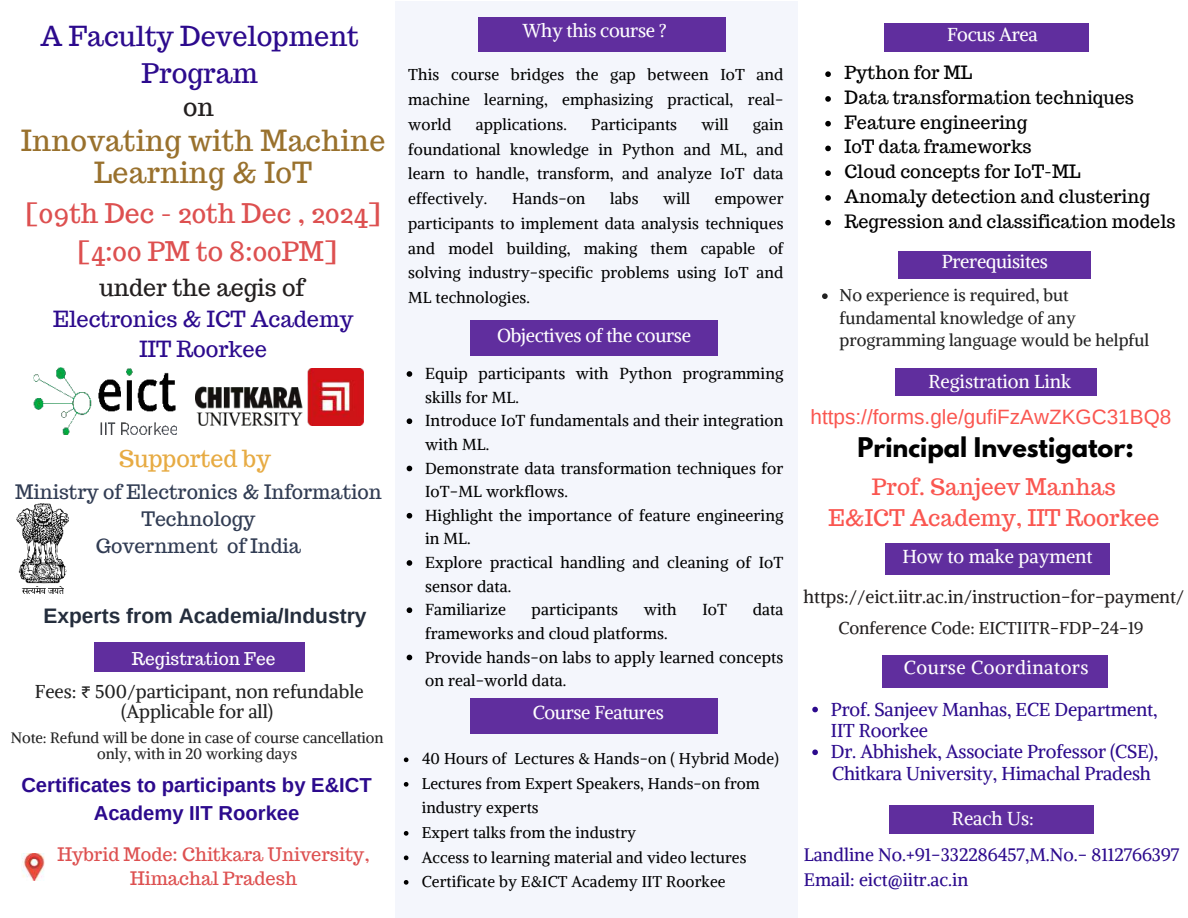
<style>
.page{position:relative;width:1188px;height:918px;background:#fff}
.page>*{position:absolute;margin:0;border:0;box-sizing:border-box;transform-origin:0 0}
.t1{font:28.5px/31.5px "Trocchi";letter-spacing:.01em;color:#99712d;text-align:center}
.t2{font:27px/37.2px "Trocchi";color:#2c0a8d;text-align:center}
.t3{font:26.55px "Trocchi";color:#dd5050}
.t4{font:24.6px "Trocchi";color:#231f1f}
.t5{font:700 24px "League Spartan";color:#000}
.t6{font:23.1px "Trocchi";color:#231f1f}
.t7{font:23.1px "Trocchi";color:#e7ab43}
.t8{font:22.5px/30.3px "Trocchi";color:#fa5650;text-align:center}
.t9{font:21.75px/30.3px "Trocchi";color:#2c0a8d;text-align:center}
.t10{font:700 21px "Arimo";color:#242d3c}
.t11{font:20.7px "Arimo";color:#fa5650}
.t12{font:700 20.25px/28.2px "Arimo";color:#2c0a8d;text-align:center}
.t13{font:19.5px/27px "Trocchi";color:#313c53;text-align:center}
.t14{font:18.6px/21.3px "Alike";letter-spacing:-.01em;color:#2c0a8d}
.t15{font:18.6px "Alike";letter-spacing:-.015em;color:#fff}
.t16{font:18.6px/19.5px "Alike";color:#222;text-align:center}
.t17{font:18.6px "Alike";letter-spacing:.03em;color:#fff}
.t18{font:18.15px/24.8px "Trocchi";color:#dd5050;text-align:center}
.t19{font:18px/24.8px "Trocchi";color:#000}
.t20{font:18px/24.8px "Alike";color:#2c0a8d}
.t21{font:18px "Alike";color:#231f1f}
.t22{font:17.25px "Trocchi";color:#fff}
.t23{font:17.1px "Alike";color:#231f1f}
.t24{font:16.95px/22.5px "Alike";color:#222}
.t25{font:15.9px/23.7px "Alike";letter-spacing:.01em;color:#000}
.t26{font:15.75px/24.8px "Alike";letter-spacing:.01em;color:#000;text-align:justify}
.t27{font:15.6px/24.5px "Alike";letter-spacing:.01em;color:#000}
.t28{font:15px/15.8px "Alike";color:#222;text-align:center}
.s1{font-family:"Noto Sans Gurmukhi"}
</style>
<div class="page">
<div style="left:395px;top:2px;width:403px;height:916px;background:#f4f6fc"></div>
<img style="left:22px;top:854px;width:23px;height:27px">
<img style="left:16px;top:503px;width:53px;height:90px">
<div style="left:885px;top:543px;width:225px;height:32px;background:#602e9e"></div>
<div style="left:470px;top:320px;width:248px;height:35px;background:#602e9e"></div>
<div style="left:478px;top:17px;width:247px;height:35px;background:#602e9e"></div>
<div style="left:898px;top:252px;width:193px;height:27px;background:#602e9e"></div>
<div style="left:895px;top:369px;width:201px;height:27px;background:#602e9e"></div>
<div style="left:94px;top:642px;width:211px;height:30px;background:#602e9e"></div>
<div style="left:889px;top:805px;width:204px;height:28px;background:#602e9e"></div>
<div style="left:882px;top:656px;width:226px;height:31px;background:#602e9e"></div>
<div style="left:884px;top:23px;width:204px;height:28px;background:#602e9e"></div>
<img style="left:195px;top:369px;width:169px;height:56px">
<img style="left:34px;top:368px;width:143px;height:66px">
<svg style="left:407px;top:371px;width:5px;height:6px"></svg>
<svg style="left:407px;top:418px;width:5px;height:6px"></svg>
<svg style="left:407px;top:466px;width:5px;height:5px"></svg>
<svg style="left:407px;top:513px;width:5px;height:6px"></svg>
<svg style="left:407px;top:560px;width:5px;height:6px"></svg>
<svg style="left:407px;top:607px;width:5px;height:6px"></svg>
<svg style="left:407px;top:655px;width:5px;height:5px"></svg>
<div style="left:470px;top:698px;width:248px;height:35px;background:#602e9e"></div>
<svg style="left:822px;top:293px;width:6px;height:6px"></svg>
<svg style="left:404px;top:757px;width:4px;height:5px"></svg>
<svg style="left:404px;top:782px;width:4px;height:5px"></svg>
<svg style="left:404px;top:831px;width:4px;height:5px"></svg>
<svg style="left:404px;top:856px;width:4px;height:4px"></svg>
<svg style="left:404px;top:880px;width:4px;height:5px"></svg>
<svg style="left:812px;top:707px;width:6px;height:5px"></svg>
<svg style="left:812px;top:749px;width:6px;height:6px"></svg>
<svg style="left:825px;top:71px;width:6px;height:6px"></svg>
<svg style="left:825px;top:96px;width:6px;height:6px"></svg>
<svg style="left:825px;top:121px;width:6px;height:5px"></svg>
<svg style="left:825px;top:146px;width:6px;height:5px"></svg>
<svg style="left:825px;top:170px;width:6px;height:6px"></svg>
<svg style="left:825px;top:195px;width:6px;height:6px"></svg>
<svg style="left:825px;top:220px;width:6px;height:5px"></svg>
<h2 class="t2" style="left:41px;top:18px;width:320px">A Faculty Development<br>Program</h2>
<h3 class="t4" style="left:183px;top:91px;width:32px">on</h3>
<h1 class="t1" style="left:21px;top:125px;width:366px">Innovating with Machine<br>Learning &amp; IoT</h1>
<h3 class="t3" style="left:26px;top:196px;width:357px">[09th Dec - 20th Dec , 2024]</h3>
<h3 class="t3" style="left:77px;top:234px;width:262px">[4:00 PM to 8:00PM]</h3>
<h3 class="t6" style="left:99px;top:272px;width:206px">under the aegis of</h3>
<h3 class="t9" style="left:53px;top:304px;width:302px">Electronics &amp; ICT Academy<br>IIT Roorkee</h3>
<h3 class="t7" style="left:119px;top:443px;width:153px">Supported by</h3>
<p class="t13" style="left:15px;top:479px;width:368px">Ministry of Electronics &amp; Information<br>Technology<br>Government of India</p>
<h3 class="t10" style="left:43px;top:601px;width:325px">Experts from Academia/Industry</h3>
<p class="t22" style="left:132px;top:647px;width:145px">Registration Fee</p>
<p class="t16" style="left:35px;top:682px;width:330px">Fees: <span class="s1">₹</span> 500/participant, non refundable (Applicable for all)</p>
<p class="t28" style="left:11px;top:730px;width:374px">Note: Refund will be done in case of course cancellation only, with in 20 working days</p>
<p class="t12" style="left:21px;top:771px;width:352px">Certificates to participants by E&amp;ICT<br>Academy IIT Roorkee</p>
<p class="t18" style="left:57px;top:842px;width:314px">Hybrid Mode: Chitkara University,<br>Himachal Pradesh</p>
<p class="t15" style="left:523px;top:18px;width:146px">Why this course ?</p>
<p class="t26" style="left:408px;top:62px;width:377px">This course bridges the gap between IoT and machine learning, emphasizing practical, real&shy;world</p>
<p class="t26" style="left:476px;top:112px;width:92px">applications.</p>
<p class="t26" style="left:591px;top:112px;width:87px">Participants</p>
<p class="t26" style="left:702px;top:112px;width:28px">will</p>
<p class="t26" style="left:408px;top:112px;width:377px;text-indent:345px">gain foundational knowledge in Python and ML, and learn to handle, transform, and analyze IoT data effectively.</p>
<p class="t26" style="left:512px;top:186px;width:75px">Hands-on</p>
<p class="t26" style="left:610px;top:186px;width:30px">labs</p>
<p class="t26" style="left:663px;top:186px;width:28px">will</p>
<p class="t26" style="left:408px;top:186px;width:377px;text-indent:307px">empower participants to implement data analysis techniques and model building, making them capable of solving industry-specific problems using IoT and ML technologies.</p>
<p class="t15" style="left:497px;top:324px;width:195px">Objectives of the course</p>
<p class="t25" style="left:425px;top:362px;width:360px">Equip participants with Python programming skills for ML.<br>Introduce IoT fundamentals and their integration with ML.<br>Demonstrate data transformation techniques for<br>IoT-ML workflows.<br>Highlight the importance of feature engineering in ML.<br>Explore practical handling and cleaning of IoT sensor data.<br>Familiarize</p>
<p class="t25" style="left:532px;top:598px;width:88px">participants</p>
<p class="t25" style="left:644px;top:598px;width:34px">with</p>
<p class="t25" style="left:702px;top:598px;width:26px">IoT</p>
<p class="t25" style="left:753px;top:598px;width:32px">data</p>
<p class="t25" style="left:425px;top:621px;width:360px">frameworks and cloud platforms.<br>Provide hands-on labs to apply learned concepts on real-world data.</p>
<p class="t15" style="left:533px;top:701px;width:133px">Course Features</p>
<p class="t27" style="left:422px;top:747px;width:359px">40 Hours of Lectures &amp; Hands-on ( Hybrid Mode)<br>Lectures from Expert Speakers, Hands-on from industry experts<br>Expert talks from the industry<br>Access to learning material and video lectures Certificate by E&amp;ICT Academy IIT Roorkee</p>
<p class="t15" style="left:947px;top:23px;width:92px">Focus Area</p>
<p class="t19" style="left:845px;top:60px;width:333px">Python for ML<br>Data transformation techniques<br>Feature engineering<br>IoT data frameworks<br>Cloud concepts for IoT-ML<br>Anomaly detection and clustering<br>Regression and classification models</p>
<p class="t15" style="left:942px;top:250px;width:108px">Prerequisites</p>
<p class="t24" style="left:840px;top:284px;width:311px">No experience is required, but fundamental knowledge of any programming language would be helpful</p>
<p class="t15" style="left:928px;top:370px;width:144px">Registration Link</p>
<h3 class="t11" style="left:811px;top:404px;width:362px">https://forms.gle/gufiFzAwZKGC31BQ8</h3>
<h3 class="t5" style="left:857px;top:428px;width:278px">Principal Investigator:</h3>
<h3 class="t8" style="left:829px;top:472px;width:332px">Prof. Sanjeev Manhas<br>E&amp;ICT Academy, IIT Roorkee</h3>
<p class="t15" style="left:902px;top:544px;width:192px">How to make payment</p>
<p class="t21" style="left:803px;top:585px;width:382px">https://eict.iitr.ac.in/instruction-for-payment/</p>
<p class="t23" style="left:838px;top:617px;width:307px">Conference Code: EICTIITR-FDP-24-19</p>
<p class="t17" style="left:904px;top:656px;width:186px">Course Coordinators</p>
<p class="t14" style="left:831px;top:698px;width:329px">Prof. Sanjeev Manhas, ECE Department, IIT Roorkee<br>Dr. Abhishek, Associate Professor (CSE), Chitkara University, Himachal Pradesh</p>
<p class="t15" style="left:952px;top:806px;width:83px">Reach Us:</p>
<p class="t20" style="left:804px;top:843px;width:377px">Landline No.+91-332286457,M.No.- 8112766397<br>Email: eict@iitr.ac.in</p>
</div>
